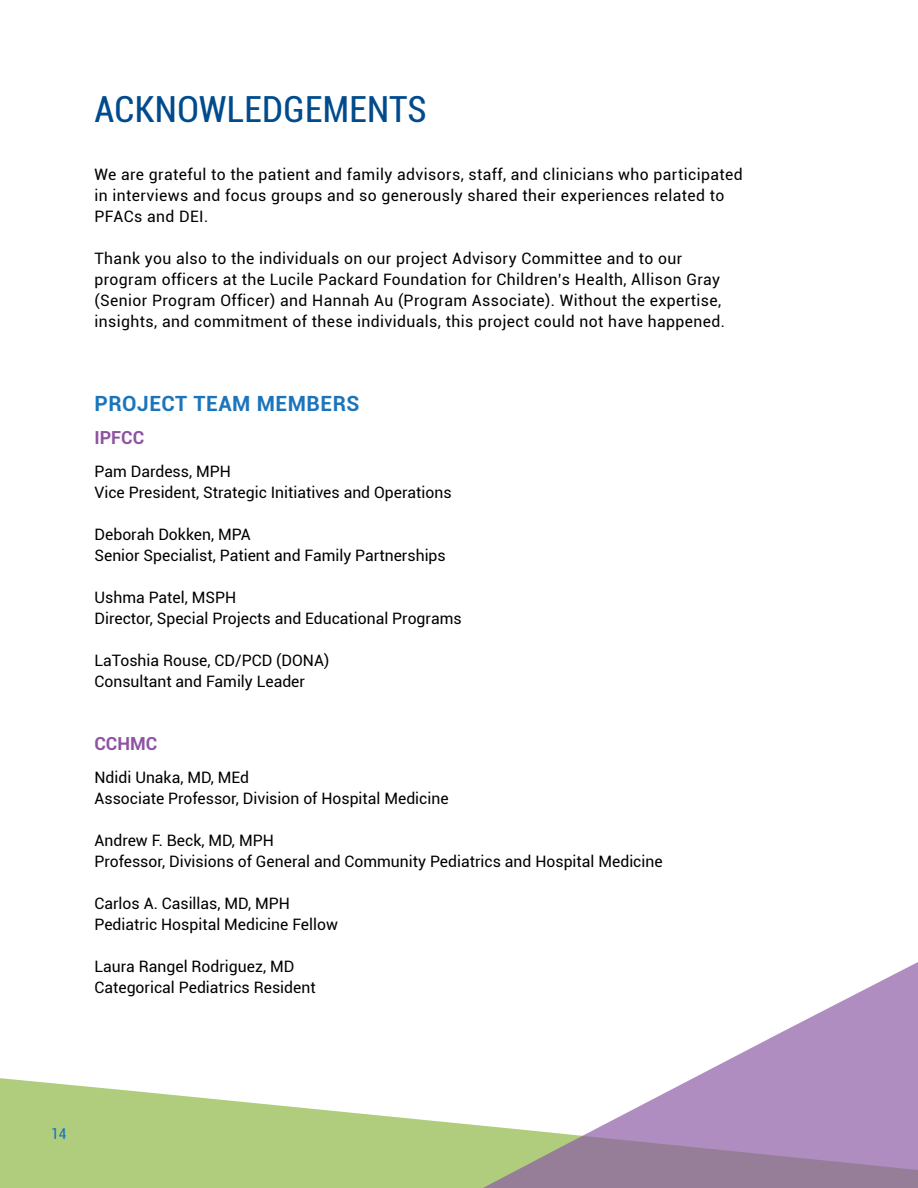
<style>
.page{position:relative;width:918px;height:1188px;background:#fff}
.page>*{position:absolute;margin:0;border:0;box-sizing:border-box;transform-origin:0 0}
.t1{font:condensed 36px "Roboto";letter-spacing:.01em;color:#004b8d}
.t2{font:700 21px "Roboto";letter-spacing:.025em;color:#1c75bc}
.t3{font:700 18px "Roboto";color:#8f53a1}
.t4{font:15.75px/21px "Roboto";color:#000}
.t5{font:15.75px/21px "Roboto";letter-spacing:.025em;color:#000}
.t6{font:condensed 15px "Roboto";color:#1c75bc}
</style>
<div class="page">
<svg style="left:0;top:962px;width:918px;height:226px"></svg>
<h1 class="t1" style="left:95px;top:84px;width:334px">ACKNOWLEDGEMENTS</h1>
<p class="t5" style="left:95px;top:163px;width:650px">We are grateful to the patient and family advisors, staff, and clinicians who participated in interviews and focus groups and so generously shared their experiences related to<br>PFACs and DEI.</p>
<p class="t5" style="left:95px;top:247px;width:632px">Thank you also to the individuals on our project Advisory Committee and to our program officers at the Lucile Packard Foundation for Children’s Health, Allison Gray (Senior Program Officer) and Hannah Au (Program Associate). Without the expertise, insights, and commitment of these individuals, this project could not have happened.</p>
<h2 class="t2" style="left:95px;top:388px;width:267px">PROJECT TEAM MEMBERS</h2>
<p class="t3" style="left:95px;top:425px;width:51px">IPFCC</p>
<p class="t4" style="left:95px;top:460px;width:359px">Pam Dardess, MPH<br>Vice President, Strategic Initiatives and Operations</p>
<p class="t4" style="left:95px;top:523px;width:353px">Deborah Dokken, MPA<br>Senior Specialist, Patient and Family Partnerships</p>
<p class="t4" style="left:95px;top:586px;width:369px">Ushma Patel, MSPH<br>Director, Special Projects and Educational Programs</p>
<p class="t4" style="left:95px;top:649px;width:236px">LaToshia Rouse, CD/PCD (DONA)<br>Consultant and Family Leader</p>
<p class="t3" style="left:95px;top:731px;width:64px">CCHMC</p>
<p class="t4" style="left:95px;top:766px;width:356px">Ndidi Unaka, MD, MEd<br>Associate Professor, Division of Hospital Medicine</p>
<p class="t4" style="left:95px;top:829px;width:570px">Andrew F. Beck, MD, MPH<br>Professor, Divisions of General and Community Pediatrics and Hospital Medicine</p>
<p class="t4" style="left:95px;top:892px;width:245px">Carlos A. Casillas, MD, MPH<br>Pediatric Hospital Medicine Fellow</p>
<p class="t4" style="left:95px;top:955px;width:223px">Laura Rangel Rodriguez, MD<br>Categorical Pediatrics Resident</p>
<p class="t6" style="left:51px;top:1124px;width:17px">14</p>
</div>
